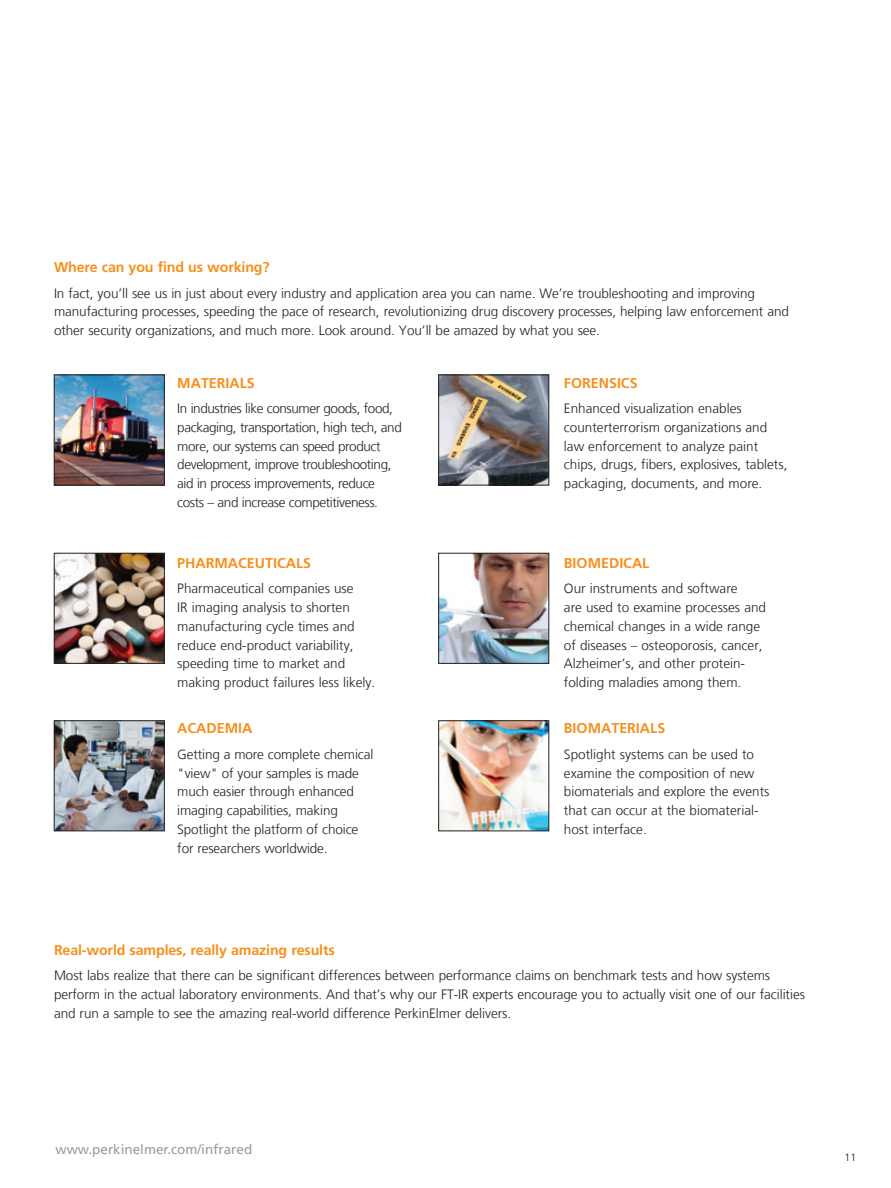
<style>
.page{position:relative;width:891px;height:1188px;background:#fff}
.page>*{position:absolute;margin:0;border:0;box-sizing:border-box;transform-origin:0 0}
.t1{font:700 14.25px "Frutiger LT Com";color:#f6901e}
.t2{font:300 13.5px/18.8px "Frutiger LT Com";letter-spacing:-.005em;color:#231f20}
.t3{font:300 13.5px/18.8px "Frutiger LT Com";letter-spacing:-.03em;color:#231f20}
.t4{font:13.5px "Frutiger LT Com";color:#999b9e}
.t5{font:300 10.5px "Frutiger LT Com";color:#231f20}
</style>
<div class="page">
<img style="left:56px;top:377px;width:107px;height:106px">
<div style="left:54px;top:375px;width:111px;height:110px;border:1px solid #231f20"></div>
<img style="left:440px;top:377px;width:107px;height:106px">
<div style="left:438px;top:375px;width:111px;height:110px;border:1px solid #231f20"></div>
<img style="left:440px;top:555px;width:107px;height:107px">
<div style="left:438px;top:553px;width:111px;height:111px;border:1px solid #231f20"></div>
<img style="left:56px;top:555px;width:107px;height:107px">
<div style="left:54px;top:553px;width:111px;height:111px;border:1px solid #231f20"></div>
<img style="left:440px;top:723px;width:107px;height:106px">
<div style="left:438px;top:721px;width:111px;height:110px;border:1px solid #231f20"></div>
<img style="left:56px;top:723px;width:107px;height:106px">
<div style="left:54px;top:721px;width:111px;height:110px;border:1px solid #231f20"></div>
<p class="t1" style="left:54px;top:261px;width:217px">Where can you find us working?</p>
<p class="t2" style="left:54px;top:284px;width:737px">In fact, you’ll see us in just about every industry and application area you can name. We’re troubleshooting and improving manufacturing processes, speeding the pace of research, revolutionizing drug discovery processes, helping law enforcement and other security organizations, and much more. Look around. You’ll be amazed by what you see.</p>
<p class="t1" style="left:177px;top:377px;width:79px">MATERIALS</p>
<p class="t3" style="left:177px;top:400px;width:226px">In industries like consumer goods, food, packaging, transportation, high tech, and more, our systems can speed product development, improve troubleshooting, aid in process improvements, reduce costs – and increase competitiveness.</p>
<p class="t1" style="left:177px;top:557px;width:135px">PHARMACEUTICALS</p>
<p class="t2" style="left:177px;top:580px;width:200px">Pharmaceutical companies use<br>IR imaging analysis to shorten manufacturing cycle times and reduce end-product variability, speeding time to market and making product failures less likely.</p>
<p class="t1" style="left:177px;top:722px;width:77px">ACADEMIA</p>
<p class="t2" style="left:177px;top:746px;width:198px">Getting a more complete chemical "view" of your samples is made much easier through enhanced imaging capabilities, making<br>Spotlight the platform of choice for researchers worldwide.</p>
<p class="t1" style="left:564px;top:377px;width:75px">FORENSICS</p>
<p class="t2" style="left:564px;top:400px;width:225px">Enhanced visualization enables counterterrorism organizations and law enforcement to analyze paint chips, drugs, fibers, explosives, tablets, packaging, documents, and more.</p>
<p class="t1" style="left:564px;top:557px;width:87px">BIOMEDICAL</p>
<p class="t2" style="left:564px;top:580px;width:204px">Our instruments and software<br>are used to examine processes and chemical changes in a wide range of diseases – osteoporosis, cancer,<br>Alzheimer’s, and other protein&shy;folding maladies among them.</p>
<p class="t1" style="left:564px;top:722px;width:103px">BIOMATERIALS</p>
<p class="t2" style="left:564px;top:746px;width:207px">Spotlight systems can be used to examine the composition of new biomaterials and explore the events that can occur at the biomaterial&shy;host interface.</p>
<p class="t1" style="left:54px;top:944px;width:282px">Real-world samples, really amazing results</p>
<p class="t2" style="left:54px;top:967px;width:752px">Most labs realize that there can be significant differences between performance claims on benchmark tests and how systems perform in the actual laboratory environments. And that’s why our FT-IR experts encourage you to actually visit one of our facilities and run a sample to see the amazing real-world difference PerkinElmer delivers.</p>
<p class="t4" style="left:56px;top:1144px;width:198px">www.perkinelmer.com/infrared</p>
<p class="t5" style="left:845px;top:1153px;width:13px">11</p>
</div>
